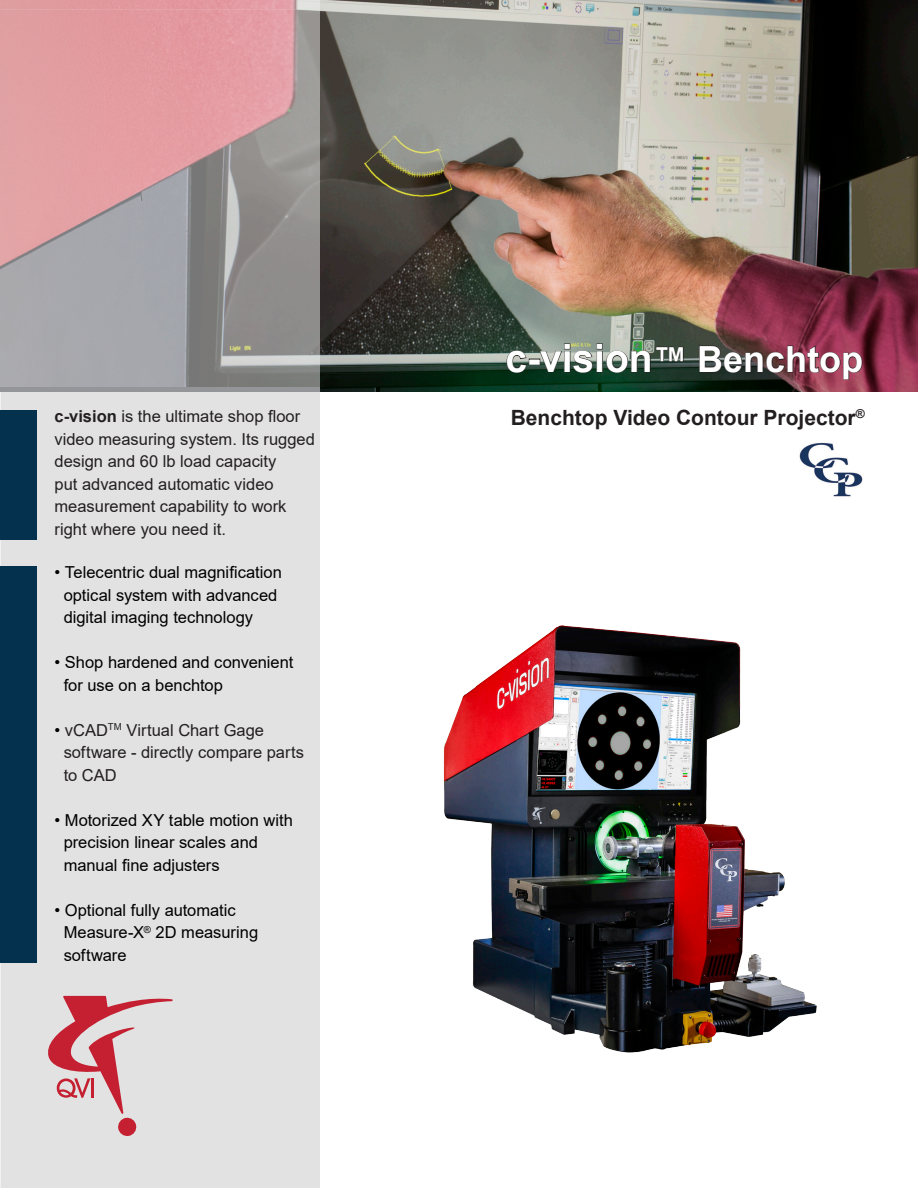
<style>
.page{position:relative;width:918px;height:1188px;background:#fff}
.page>*{position:absolute;margin:0;border:0;box-sizing:border-box;transform-origin:0 0}
.t1{font:700 39px "Arial";color:#fff}
.t2{font:700 21px "Arial";color:#231f20}
.t3{font:16.5px/22.5px "Arial";color:#000}
.t4{font:16.5px/22.5px "Arial";color:#231f20}
.t5{font:700 12.3px "Arial";color:#231f20}
.s1{font-size:34.5px}
.s2{font-size:36px}
.s3{font-weight:700}
.s4{color:#000}
</style>
<div class="page">
<img style="left:320px;top:0;width:598px;height:392px">
<svg style="left:0;top:0;width:320px;height:390px;background:#dfa0a5"></svg>
<svg style="left:1px;top:10px;width:319px;height:1178px;background:#d3c8c9"></svg>
<div style="left:1px;top:410px;width:36px;height:129px;background:#04324e"></div>
<svg style="left:45px;top:996px;width:128px;height:141px;background:#dab3b7"></svg>
<hr style="left:92px;top:1078px;width:2px;height:20px;background:#c42031">
<hr style="left:1px;top:388px;width:319px;height:4px;background:#939598">
<svg style="left:506px;top:350px;width:21px;height:23px"></svg>
<div style="left:529px;top:359px;width:11px;height:6px;border:1px solid #231f20"></div>
<svg style="left:539px;top:343px;width:145px;height:30px;background:#5a6b5e"></svg>
<svg style="left:699px;top:345px;width:164px;height:35px;background:#613841"></svg>
<img style="left:443px;top:625px;width:374px;height:428px">
<div style="left:1px;top:566px;width:36px;height:397px;background:#04324e"></div>
<img style="left:800px;top:442px;width:63px;height:54px">
<p class="t1" style="left:505px;top:331px;width:359px">c-vision<span class="s1">™</span> <span class="s2">Benchtop</span></p>
<p class="t2" style="left:511px;top:403px;width:346px">Benchtop Video Contour Projector</p>
<p class="t4" style="left:55px;top:405px;width:247px"><span class="s3">c-vision</span> is the ultimate shop floor</p>
<p class="t5" style="left:856px;top:405px;width:11px">®</p>
<p class="t4" style="left:55px;top:427px;width:262px">video measuring system. Its rugged design and 60 lb load capacity<br>put advanced automatic video measurement capability to work right where you need it.</p>
<p class="t3" style="left:64px;top:561px;width:220px;text-indent:-9px">• Telecentric dual magnification optical system with advanced digital imaging technology</p>
<p class="t3" style="left:55px;top:651px;width:240px">• Shop hardened and convenient</p>
<p class="t3" style="left:64px;top:673px;width:161px">for use on a benchtop</p>
<p class="t4" style="left:55px;top:718px;width:211px"><span class="s4">•</span> vCAD<sup>TM</sup> Virtual Chart Gage</p>
<p class="t4" style="left:64px;top:741px;width:242px">software - directly compare parts</p>
<p class="t4" style="left:64px;top:763px;width:55px">to CAD</p>
<p class="t3" style="left:64px;top:808px;width:231px;text-indent:-9px">• Motorized XY table motion with precision linear scales and</p>
<p class="t3" style="left:64px;top:853px;width:158px">manual fine adjusters</p>
<p class="t3" style="left:64px;top:898px;width:196px;text-indent:-9px">• Optional fully automatic<br>Measure-X<sup>®</sup> 2D measuring software</p>
</div>
